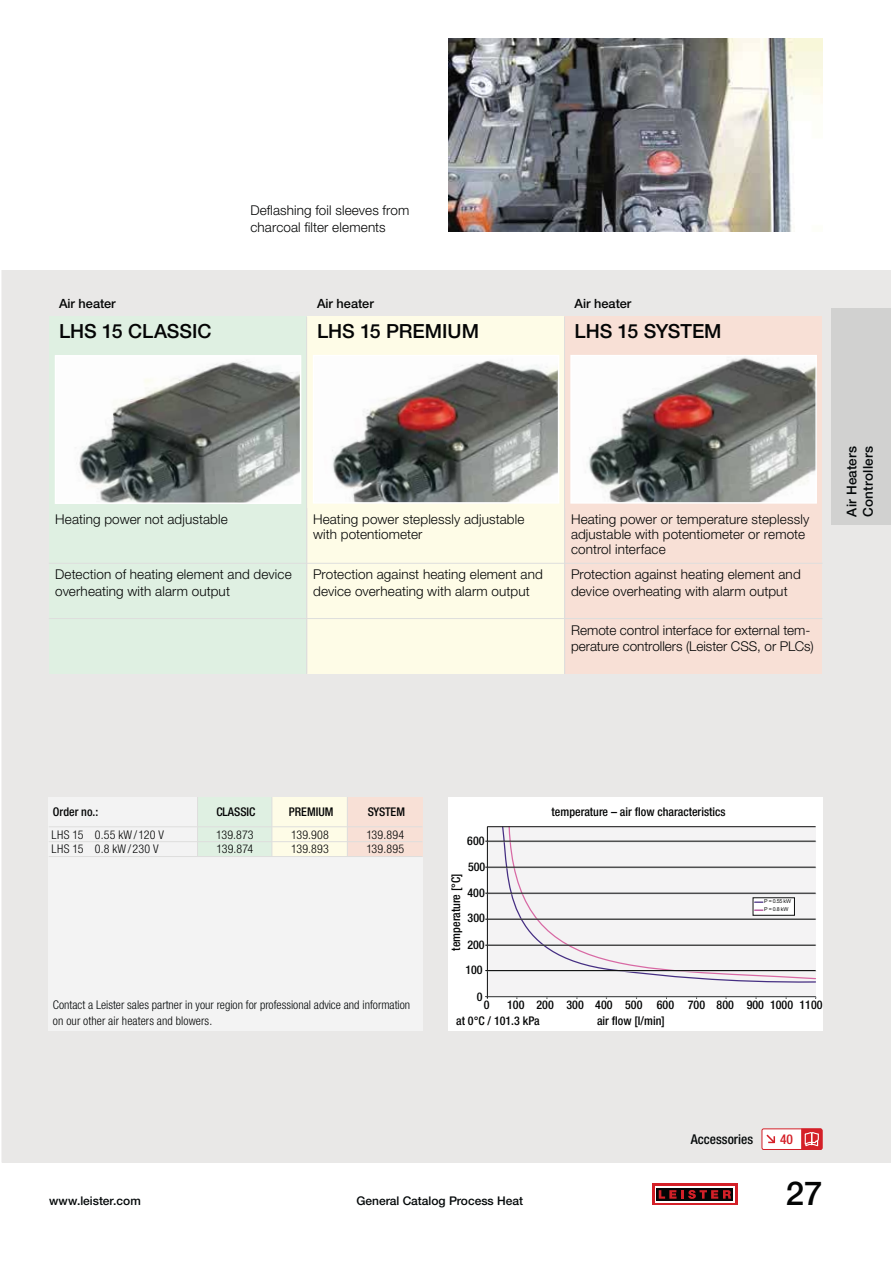
<style>
.page{position:relative;width:893px;height:1263px;background:#fff}
.page>*{position:absolute;margin:0;border:0;box-sizing:border-box;transform-origin:0 0}
.t1{font:500 33px "Helvetica Neue LTW1 G";color:#040505}
.t2{font:500 19.5px "Helvetica Neue LTW1 G";color:#040505}
.t3{font:300 13.5px/16.5px "Helvetica Neue LTW1 G";letter-spacing:.01em;color:#040505}
.t4{font:500 13.5px/16.5px "Helvetica Neue LTW1 G";letter-spacing:.01em;color:#040809}
.t5{font:500 condensed 13.5px "Helvetica Neue LTW1 G";color:#040809}
.t6{font:500 condensed 13.5px "Helvetica Neue LTW1 G";color:#d42028}
.t7{font:500 12.75px "Helvetica Neue LTW1 G";color:#040505}
.t8{font:500 condensed 12px/25.8px "Helvetica Neue LTW1 G";color:#040505;text-align:justify}
.t9{font:300 condensed 12px "Helvetica Neue LTW1 G";color:#040809}
.t10{font:300 condensed 12px "Helvetica Neue LTW1 G";letter-spacing:.005em;color:#040505}
.t11{font:500 12px "Helvetica Neue LTW1 G";color:#040809}
.t12{font:300 condensed 12px "Helvetica Neue LTW1 G";letter-spacing:.025em;color:#040505}
.t13{font:700 8.4px "Arial";letter-spacing:.02em;color:#0d0e0e}
.t14{font:5.4px/7.9px "Arial";letter-spacing:-.055em;color:#0d0e0e}
</style>
<div class="page">
<div style="left:2px;top:270px;width:889px;height:893px;background:#e9e8e7"></div>
<div style="left:831px;top:308px;width:60px;height:217px;background:#d1d1d0"></div>
<div style="left:652px;top:1184px;width:85px;height:21px;background:#d42028"></div>
<div style="left:655px;top:1186px;width:80px;height:17px;background:#fff"></div>
<div style="left:657px;top:1188px;width:76px;height:13px;background:#040505"></div>
<svg style="left:659px;top:1190px;width:72px;height:9px"></svg>
<div style="left:49px;top:317px;width:258px;height:357px;background:#dff0e2"></div>
<div style="left:307px;top:317px;width:257px;height:357px;background:#fefce7"></div>
<div style="left:564px;top:317px;width:258px;height:357px;background:#f8e0d6"></div>
<hr style="left:306px;top:317px;width:1px;height:357px;background:#dededd">
<hr style="left:564px;top:317px;width:1px;height:357px;background:#dededd">
<img style="left:58px;top:358px;width:240px;height:143px">
<div style="left:55px;top:355px;width:246px;height:149px;border:2px solid #fff"></div>
<img style="left:316px;top:358px;width:240px;height:143px">
<div style="left:313px;top:355px;width:246px;height:149px;border:2px solid #fff"></div>
<img style="left:573px;top:358px;width:241px;height:143px">
<div style="left:570px;top:355px;width:247px;height:149px;border:2px solid #fff"></div>
<div style="left:49px;top:797px;width:374px;height:234px;background:#f3f3f3"></div>
<img style="left:449px;top:38px;width:373px;height:194px">
<div style="left:448px;top:797px;width:374px;height:234px;background:#fff"></div>
<div style="left:487px;top:827px;width:329px;height:170px;background:#f4f3f4"></div>
<svg style="left:501px;top:826px;width:315px;height:157px"></svg>
<hr style="left:487px;top:970px;width:328px;height:1px;background:#0d0e0e">
<hr style="left:487px;top:945px;width:328px;height:1px;background:#0d0e0e">
<hr style="left:487px;top:919px;width:328px;height:1px;background:#0d0e0e">
<hr style="left:487px;top:893px;width:328px;height:1px;background:#0d0e0e">
<hr style="left:487px;top:867px;width:328px;height:1px;background:#0d0e0e">
<hr style="left:487px;top:841px;width:328px;height:1px;background:#0d0e0e">
<hr style="left:487px;top:826px;width:328px;height:1px;background:#0d0e0e">
<hr style="left:487px;top:827px;width:1px;height:170px;background:#0d0e0e">
<hr style="left:487px;top:996px;width:328px;height:1px;background:#0d0e0e">
<div style="left:197px;top:797px;width:76px;height:60px;background:#dff0e2"></div>
<div style="left:273px;top:797px;width:75px;height:60px;background:#fefce7"></div>
<div style="left:348px;top:797px;width:75px;height:60px;background:#f8e0d6"></div>
<hr style="left:49px;top:563px;width:516px;height:1px;background:#dededd">
<hr style="left:565px;top:563px;width:257px;height:1px;background:#dededd">
<hr style="left:49px;top:618px;width:516px;height:1px;background:#dededd">
<hr style="left:565px;top:618px;width:257px;height:1px;background:#dededd">
<hr style="left:49px;top:826px;width:373px;height:1px;background:#dededd">
<hr style="left:49px;top:841px;width:373px;height:1px;background:#dededd">
<hr style="left:49px;top:856px;width:373px;height:1px;background:#dededd">
<svg style="left:347px;top:797px;width:1px;height:59px"></svg>
<svg style="left:197px;top:797px;width:1px;height:59px"></svg>
<svg style="left:271px;top:797px;width:1px;height:59px"></svg>
<div style="left:762px;top:1129px;width:60px;height:20px;background:#fff;border-radius:2px"></div>
<svg style="left:766px;top:1135px;width:9px;height:8px"></svg>
<div style="left:762px;top:1129px;width:60px;height:21px;border:1px solid #d42028;border-radius:2px"></div>
<svg style="left:801px;top:1129px;width:21px;height:21px"></svg>
<p class="t7" style="left:59px;top:299px;width:58px">Air heater</p>
<h2 class="t2" style="left:59px;top:324px;width:154px">LHS 15 CLASSIC</h2>
<p class="t3" style="left:250px;top:203px;width:161px">Deflashing foil sleeves from charcoal filter elements</p>
<p class="t7" style="left:317px;top:299px;width:58px">Air heater</p>
<h2 class="t2" style="left:317px;top:324px;width:163px">LHS 15 PREMIUM</h2>
<p class="t7" style="left:575px;top:299px;width:58px">Air heater</p>
<h2 class="t2" style="left:575px;top:324px;width:149px">LHS 15 SYSTEM</h2>
<p class="t3" style="left:55px;top:512px;width:174px">Heating power not adjustable</p>
<p class="t3" style="left:313px;top:513px;width:213px;line-height:15px">Heating power steplessly adjustable with potentiometer</p>
<p class="t3" style="left:571px;top:513px;width:240px;line-height:15px">Heating power or temperature steplessly adjustable with potentiometer or remote control interface</p>
<p class="t3" style="left:55px;top:567px;width:238px">Detection of heating element and device overheating with alarm output</p>
<p class="t3" style="left:313px;top:567px;width:231px">Protection against heating element and device overheating with alarm output</p>
<p class="t3" style="left:571px;top:567px;width:231px">Protection against heating element and device overheating with alarm output</p>
<p class="t3" style="left:571px;top:623px;width:244px">Remote control interface for external tem&shy;perature controllers (Leister CSS, or PLCs)</p>
<p class="t4" style="left:844px;top:517px;width:72px;rotate:-90deg">Air Heaters<br>Controllers</p>
<p class="t8" style="left:53px;top:799px;width:47px">Order no.:</p>
<p class="t8" style="left:216px;top:799px;width:41px">CLASSIC</p>
<p class="t8" style="left:289px;top:799px;width:46px">PREMIUM</p>
<p class="t8" style="left:368px;top:799px;width:39px">SYSTEM</p>
<p class="t12" style="left:52px;top:830px;width:114px">LHS 15 0.55 kW / 120 V</p>
<p class="t10" style="left:216px;top:830px;width:39px">139.873</p>
<p class="t10" style="left:291px;top:830px;width:39px">139.908</p>
<p class="t10" style="left:366px;top:830px;width:39px">139.894</p>
<p class="t12" style="left:52px;top:845px;width:109px">LHS 15 0.8 kW / 230 V</p>
<p class="t10" style="left:217px;top:845px;width:38px">139.874</p>
<p class="t10" style="left:291px;top:845px;width:39px">139.893</p>
<p class="t10" style="left:366px;top:845px;width:39px">139.895</p>
<p class="t9" style="left:53px;top:1000px;width:359px">Contact a Leister sales partner in your region for professional advice and information</p>
<p class="t10" style="left:53px;top:1016px;width:161px">on our other air heaters and blowers.</p>
<p class="t8" style="left:552px;top:799px;width:175px">temperature – air flow characteristics</p>
<p class="t13" style="left:606px;top:812px;width:162px">Temperature - Air Flow Characteristics</p>
<p class="t8" style="left:467px;top:828px;width:20px">600<br>500<br>400<br>300</p>
<p class="t8" style="left:465px;top:932px;width:21px;line-height:25px">200<br>100</p>
<p class="t8" style="left:477px;top:984px;width:7px">0</p>
<p class="t8" style="left:484px;top:992px;width:7px">0</p>
<p class="t8" style="left:507px;top:992px;width:317px">100 200 300 400 500 600 700 800 900 1000 1100</p>
<p class="t14" style="left:474px;top:837px;width:10px">600</p>
<p class="t14" style="left:474px;top:863px;width:10px">500</p>
<p class="t8" style="left:443px;top:951px;width:79px;rotate:-90deg">temperature [°C]</p>
<p class="t14" style="left:474px;top:889px;width:10px">400</p>
<p class="t14" style="left:764px;top:898px;width:29px">P = 0.55 kW<br>P = 0.8 kW</p>
<p class="t14" style="left:474px;top:915px;width:10px">300</p>
<p class="t14" style="left:474px;top:941px;width:10px">200</p>
<p class="t14" style="left:474px;top:967px;width:10px">100</p>
<p class="t14" style="left:480px;top:993px;width:4px">0</p>
<p class="t14" style="left:486px;top:1000px;width:4px">0</p>
<p class="t14" style="left:513px;top:1000px;width:10px">100</p>
<p class="t14" style="left:543px;top:1000px;width:10px">200</p>
<p class="t14" style="left:572px;top:1000px;width:10px">300</p>
<p class="t14" style="left:602px;top:1000px;width:10px">400</p>
<p class="t14" style="left:632px;top:1000px;width:10px">500</p>
<p class="t14" style="left:662px;top:1000px;width:10px">600</p>
<p class="t14" style="left:692px;top:1000px;width:10px">700</p>
<p class="t14" style="left:722px;top:1000px;width:10px">800</p>
<p class="t14" style="left:751px;top:1000px;width:10px">900</p>
<p class="t14" style="left:780px;top:1000px;width:12px">1000</p>
<p class="t14" style="left:809px;top:1000px;width:12px">1100</p>
<p class="t8" style="left:456px;top:1008px;width:85px">at 0°C / 101.3 kPa</p>
<p class="t8" style="left:597px;top:1007px;width:69px">air flow [l/min]</p>
<p class="t5" style="left:691px;top:1131px;width:64px">Accessories</p>
<p class="t6" style="left:780px;top:1131px;width:14px">40</p>
<p class="t11" style="left:49px;top:1196px;width:93px">www.leister.com</p>
<p class="t11" style="left:356px;top:1197px;width:168px">General Catalog Process Heat</p>
<h1 class="t1" style="left:786px;top:1181px;width:38px">27</h1>
</div>
